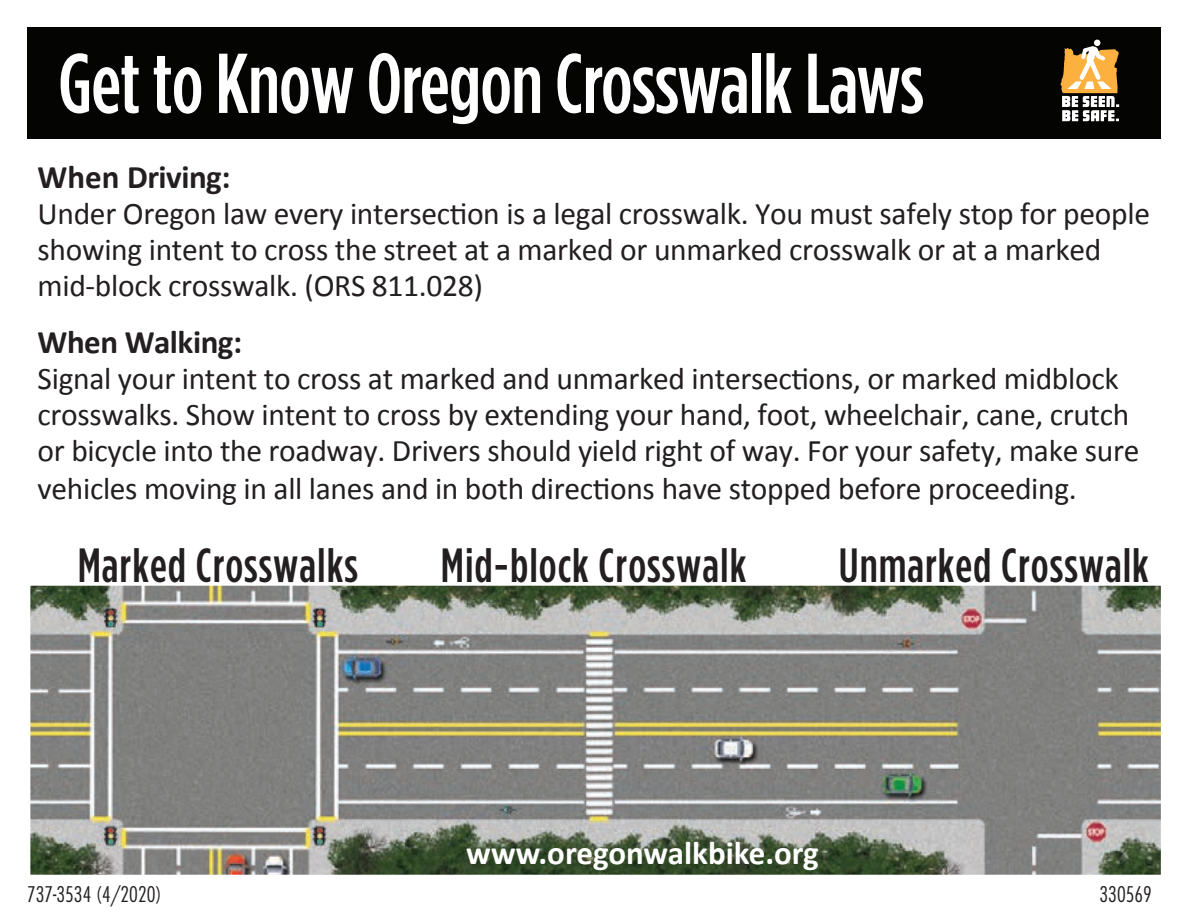
<style>
.page{position:relative;width:1188px;height:918px;background:#fff}
.page>*{position:absolute;margin:0;border:0;box-sizing:border-box;transform-origin:0 0}
.t1{font:500 84.6px "Gotham Condensed";letter-spacing:-.01em;color:#fff}
.t2{font:500 48px "Gotham Condensed";letter-spacing:.02em;color:#231f20}
.t3{font:700 33px "Calibri";letter-spacing:-.015em;color:#231f20}
.t4{font:700 33px "Calibri";color:#fff}
.t5{font:31.5px/36.6px "Calibri";letter-spacing:-.01em;color:#231f20}
.t6{font:300 condensed 21px "Futura Std";color:#231f20}
.t7{font:21px "Calibri";letter-spacing:-.01em;color:#231f20}
</style>
<div class="page">
<div style="left:27px;top:28px;width:1134px;height:111px;background:#040503"></div>
<svg style="left:1060px;top:40px;width:59px;height:81px"></svg>
<svg style="left:30px;top:585px;width:1131px;height:290px;background:#898b83"></svg>
<h1 class="t1" style="left:58px;top:37px;width:867px">Get to Know Oregon Crosswalk Laws</h1>
<p class="t3" style="left:38px;top:156px;width:194px">When Driving:</p>
<p class="t5" style="left:38px;top:195px;width:1114px">Under Oregon law every intersection is a legal crosswalk. You must safely stop for people showing intent to cross the street at a marked or unmarked crosswalk or at a marked mid-block crosswalk. (ORS 811.028)</p>
<p class="t3" style="left:38px;top:321px;width:206px">When Walking:</p>
<p class="t5" style="left:38px;top:360px;width:1103px">Signal your intent to cross at marked and unmarked intersections, or marked midblock crosswalks. Show intent to cross by extending your hand, foot, wheelchair, cane, crutch or bicycle into the roadway. Drivers should yield right of way. For your safety, make sure vehicles moving in all lanes and in both directions have stopped before proceeding.</p>
<h2 class="t2" style="left:78px;top:538px;width:282px">Marked Crosswalks</h2>
<h2 class="t2" style="left:441px;top:538px;width:307px">Mid-block Crosswalk</h2>
<h2 class="t2" style="left:839px;top:538px;width:312px">Unmarked Crosswalk</h2>
<p class="t4" style="left:466px;top:830px;width:354px">www.oregonwalkbike.org</p>
<p class="t7" style="left:27px;top:878px;width:135px">737-3534 (5-16)</p>
<p class="t7" style="left:1097px;top:878px;width:64px">330569</p>
<p class="t6" style="left:27px;top:882px;width:136px">737-3534 (4/2020)</p>
<p class="t6" style="left:1100px;top:882px;width:54px">330569</p>
</div>
